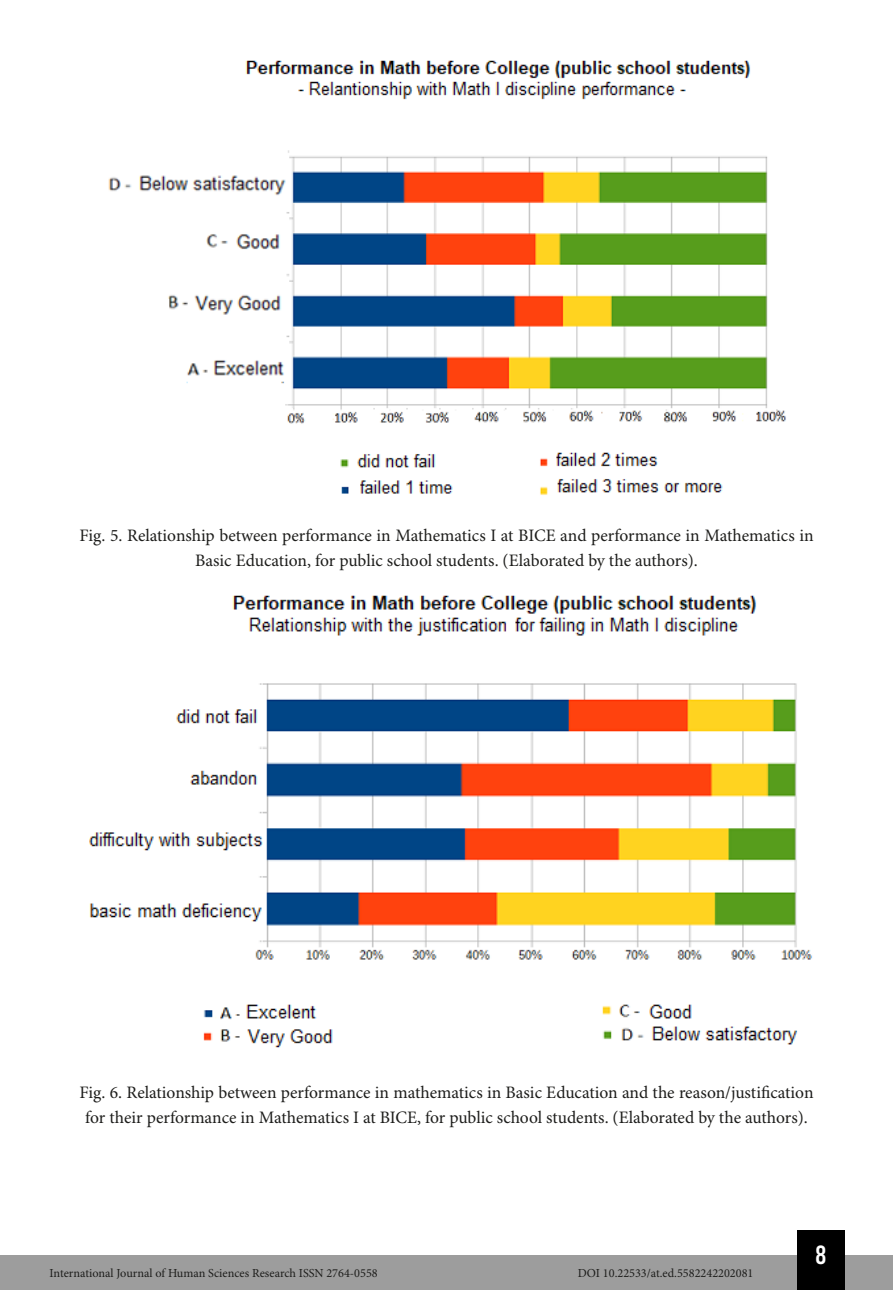
<style>
.page{position:relative;width:893px;height:1290px;background:#fff}
.page>*{position:absolute;margin:0;border:0;box-sizing:border-box;transform-origin:0 0}
.t1{font:26.25px "Bebas Kai";color:#fff}
.t2{font:17.5px/24.5px "Minion Pro";color:#1d1d1b;text-align:center}
.t3{font:12.25px "Minion Pro";color:#1d1d1b}
</style>
<div class="page">
<div style="left:0;top:1255px;width:893px;height:35px;background:#9d9d9d"></div>
<div style="left:797px;top:1230px;width:48px;height:60px;background:#000"></div>
<img style="left:108px;top:60px;width:678px;height:435px">
<img style="left:89px;top:595px;width:724px;height:453px">
<p class="t2" style="left:79px;top:524px;width:736px">Fig. 5. Relationship between performance in Mathematics I at BICE and performance in Mathematics in<br>Basic Education, for public school students. (Elaborated by the authors).</p>
<p class="t2" style="left:79px;top:1081px;width:736px">Fig. 6. Relationship between performance in mathematics in Basic Education and the reason/justification for their performance in Mathematics I at BICE, for public school students. (Elaborated by the authors).</p>
<p class="t3" style="left:50px;top:1266px;width:330px">International Journal of Human Sciences Research ISSN 2764-0558</p>
<p class="t3" style="left:578px;top:1266px;width:177px">DOI 10.22533/at.ed.5582242202081</p>
<h1 class="t1" style="left:816px;top:1241px;width:12px">8</h1>
</div>
